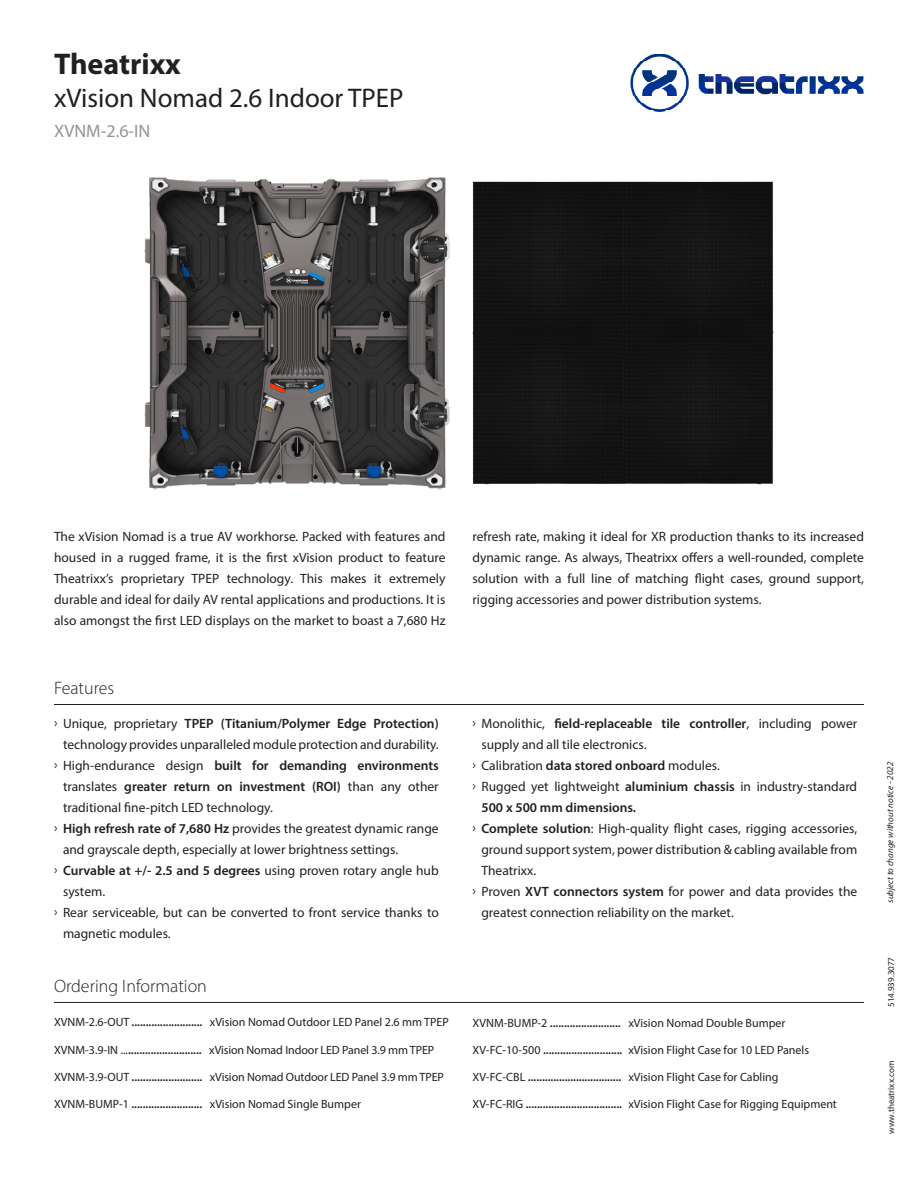
<style>
.page{position:relative;width:918px;height:1188px;background:#fff}
.page>*{position:absolute;margin:0;border:0;box-sizing:border-box;transform-origin:0 0}
.t1{font:700 30px "Myriad Pro";color:#231f20}
.t2{font:27px "Myriad Pro";color:#231f20}
.t3{font:300 18px "Myriad Pro";color:#231f20}
.t4{font:18px "Myriad Pro";color:#949494}
.t5{font:13.5px/21px "Myriad Pro";color:#231f20}
.t6{font:600 12px "Myriad Pro";color:#231f20}
.t7{font:12px "Myriad Pro";color:#231f20}
.t8{font:italic 9px "Myriad Pro";color:#231f20}
.t9{font:9px "Myriad Pro";color:#231f20}
.s1{font-weight:600}
.s2{font-weight:400}
</style>
<div class="page">
<img style="left:630px;top:54px;width:234px;height:58px">
<hr style="left:54px;top:704px;width:810px;height:1px;background:#231f20">
<hr style="left:54px;top:1002px;width:810px;height:1px;background:#231f20">
<img style="left:144px;top:177px;width:178px;height:313px">
<img style="left:322px;top:177px;width:452px;height:313px">
<h1 class="t1" style="left:54px;top:45px;width:128px">Theatrixx</h1>
<h2 class="t2" style="left:54px;top:82px;width:351px">xVision Nomad 2.6 Indoor TPEP</h2>
<h3 class="t4" style="left:54px;top:120px;width:98px">XVNM-2.6-IN</h3>
<p class="t5" style="left:54px;top:526px;width:393px;text-align:justify">The xVision Nomad is a true AV workhorse. Packed with features and housed in a rugged frame, it is the first xVision product to feature Theatrixx’s proprietary TPEP technology. This makes it extremely durable and ideal for daily AV rental applications and productions. It is also amongst the first LED displays on the market to boast a 7,680 Hz</p>
<h3 class="t3" style="left:54px;top:677px;width:62px">Features</h3>
<p class="t5" style="left:54px;top:713px;width:386px;text-align:right">Ű Unique, proprietary <span class="s1">TPEP (Titanium/Polymer Edge Protection) </span>technology provides unparalleled module protection and durability.</p>
<p class="t5" style="left:63px;top:755px;width:377px;text-align:justify;text-indent:-9px">Ű High-endurance design <span class="s1">built for demanding environments </span>translates <span class="s1">greater return on investment (ROI)</span> than any other traditional fine-pitch LED technology.</p>
<p class="t5" style="left:63px;top:818px;width:377px;text-indent:-9px">Ű <span class="s1">High refresh rate of 7,680 Hz</span> provides the greatest dynamic range and grayscale depth, especially at lower brightness settings.</p>
<p class="t5" style="left:63px;top:860px;width:377px;text-indent:-9px">Ű <span class="s1">Curvable at +/- 2.5 and 5 degrees</span> using proven rotary angle hub system.</p>
<p class="t5" style="left:63px;top:902px;width:377px;text-indent:-9px">Ű Rear serviceable, but can be converted to front service thanks to magnetic modules.</p>
<p class="t3" style="left:54px;top:975px;width:154px">Ordering Information</p>
<p class="t6" style="left:54px;top:1015px;width:150px"><span class="s2">XVNM-2.6-OUT</span> .........................</p>
<p class="t7" style="left:210px;top:1015px;width:241px">xVision Nomad Outdoor LED Panel 2.6 mm TPEP</p>
<p class="t6" style="left:54px;top:1042px;width:149px"><span class="s2">XVNM-3.9-IN ...</span>..........................</p>
<p class="t7" style="left:209px;top:1042px;width:226px">xVision Nomad Indoor LED Panel 3.9 mm TPEP</p>
<p class="t6" style="left:54px;top:1069px;width:150px"><span class="s2">XVNM-3.9-OUT</span> .........................</p>
<p class="t7" style="left:210px;top:1069px;width:236px">xVision Nomad Outdoor LED Panel 3.9 mm TPEP</p>
<p class="t6" style="left:54px;top:1096px;width:150px"><span class="s2">XVNM-BUMP-1</span> .........................</p>
<p class="t7" style="left:210px;top:1096px;width:153px">xVision Nomad Single Bumper</p>
<p class="t5" style="left:472px;top:526px;width:393px;text-align:justify">refresh rate, making it ideal for XR production thanks to its increased dynamic range. As always, Theatrixx offers a well-rounded, complete solution with a full line of matching flight cases, ground support, rigging accessories and power distribution systems.</p>
<p class="t5" style="left:482px;top:713px;width:377px;text-indent:-9px">Ű Monolithic, <span class="s1">field-replaceable tile controller</span>, including power supply and all tile electronics.</p>
<p class="t5" style="left:472px;top:755px;width:249px">Ű Calibration <span class="s1">data stored onboard</span> modules.</p>
<p class="t5" style="left:482px;top:776px;width:377px;text-indent:-9px">Ű Rugged yet lightweight <span class="s1">aluminium chassis</span> in industry-standard<br><span class="s1">500 x 500 mm dimensions.</span></p>
<p class="t5" style="left:482px;top:818px;width:377px;text-align:justify;text-indent:-9px">Ű <span class="s1">Complete solution</span>: High-quality flight cases, rigging accessories, ground support system, power distribution &amp; cabling available from Theatrixx.</p>
<p class="t5" style="left:482px;top:881px;width:377px;text-indent:-9px">Ű Proven <span class="s1">XVT connectors system</span> for power and data provides the greatest connection reliability on the market.</p>
<p class="t6" style="left:472px;top:1015px;width:150px"><span class="s2">XVNM-BUMP-2</span> .........................</p>
<p class="t7" style="left:628px;top:1015px;width:159px">xVision Nomad Double Bumper</p>
<p class="t6" style="left:472px;top:1042px;width:151px"><span class="s2">XV-FC-10-500</span> ............................</p>
<p class="t7" style="left:628px;top:1042px;width:182px">xVision Flight Case for 10 LED Panels</p>
<p class="t6" style="left:472px;top:1069px;width:150px"><span class="s2">XV-FC-CBL</span> .................................</p>
<p class="t7" style="left:628px;top:1069px;width:152px">xVision Flight Case for Cabling</p>
<p class="t6" style="left:472px;top:1096px;width:151px"><span class="s2">XV-FC-RIG</span> ..................................</p>
<p class="t7" style="left:628px;top:1096px;width:210px">xVision Flight Case for Rigging Equipment</p>
<p class="t8" style="left:885px;top:903px;width:142px;rotate:-90deg">subject to change without notice - 2022</p>
<p class="t9" style="left:886px;top:1007px;width:51px;rotate:-90deg">514.939.3077</p>
<p class="t9" style="left:886px;top:1134px;width:75px;rotate:-90deg">www.theatrixx.com</p>
</div>
